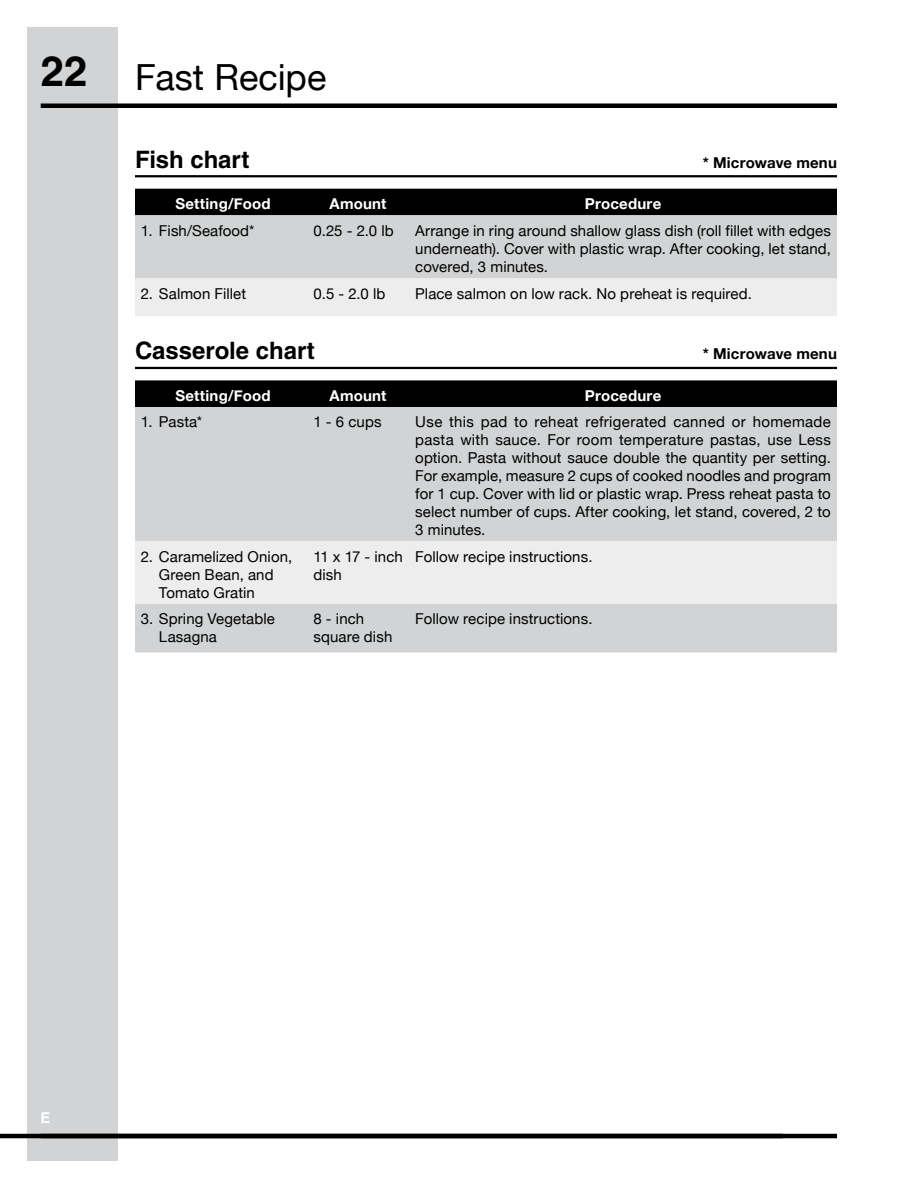
<style>
.page{position:relative;width:918px;height:1188px;background:#fff}
.page>*{position:absolute;margin:0;border:0;box-sizing:border-box;transform-origin:0 0}
.t1{font:36px "Helvetica Neue";color:#000}
.t2{font:700 24px "Helvetica";letter-spacing:-.005em;color:#000}
.t3{font:15px/18px "Helvetica Neue";letter-spacing:.005em;color:#000}
.t4{font:700 15px "Helvetica Neue";letter-spacing:.015em;color:#fff}
.t5{font:700 15px "Helvetica Neue";letter-spacing:.015em;color:#000}
.t6{font:700 15px "Helvetica";color:#fff}
.s1{font-family:"Helvetica";font-weight:700;font-size:42px}
</style>
<div class="page">
<div style="left:27px;top:27px;width:90px;height:1134px;background:#d1d3d4"></div>
<hr style="left:41px;top:104px;width:796px;height:4px;background:#000">
<hr style="left:41px;top:1134px;width:796px;height:4px;background:#000">
<hr style="left:0;top:1134px;width:783px;height:4px;background:#000">
<hr style="left:135px;top:175px;width:702px;height:2px;background:#000">
<hr style="left:135px;top:367px;width:702px;height:2px;background:#000">
<div style="left:135px;top:189px;width:702px;height:26px;background:#000"></div>
<div style="left:135px;top:215px;width:702px;height:63px;background:#d1d3d4"></div>
<div style="left:135px;top:278px;width:702px;height:38px;background:#ededee"></div>
<div style="left:135px;top:380px;width:702px;height:27px;background:#000"></div>
<div style="left:135px;top:407px;width:702px;height:245px;background:#d1d3d4"></div>
<div style="left:135px;top:541px;width:702px;height:63px;background:#ededee"></div>
<h1 class="t1" style="left:41px;top:56px;width:287px"><span class="s1">22</span> Fast Recipe</h1>
<h2 class="t2" style="left:135px;top:144px;width:116px">Fish chart</h2>
<p class="t5" style="left:703px;top:153px;width:136px">* Microwave menu</p>
<p class="t4" style="left:175px;top:195px;width:97px">Setting/Food</p>
<p class="t4" style="left:329px;top:195px;width:59px">Amount</p>
<p class="t4" style="left:585px;top:195px;width:78px">Procedure</p>
<p class="t3" style="left:141px;top:221px;width:115px">1. Fish/Seafood*</p>
<p class="t3" style="left:313px;top:221px;width:82px">0.25 - 2.0 lb</p>
<p class="t3" style="left:415px;top:221px;width:417px;text-align:justify">Arrange in ring around shallow glass dish (roll fillet with edges underneath). Cover with plastic wrap. After cooking, let stand, covered, 3 minutes.</p>
<p class="t3" style="left:141px;top:284px;width:107px">2. Salmon Fillet</p>
<p class="t3" style="left:313px;top:284px;width:73px">0.5 - 2.0 lb</p>
<p class="t3" style="left:415px;top:284px;width:338px">Place salmon on low rack. No preheat is required.</p>
<h2 class="t2" style="left:135px;top:336px;width:181px">Casserole chart</h2>
<p class="t5" style="left:703px;top:345px;width:136px">* Microwave menu</p>
<p class="t4" style="left:175px;top:386px;width:97px">Setting/Food</p>
<p class="t4" style="left:329px;top:386px;width:59px">Amount</p>
<p class="t4" style="left:585px;top:386px;width:78px">Procedure</p>
<p class="t3" style="left:141px;top:413px;width:63px">1. Pasta*</p>
<p class="t3" style="left:313px;top:413px;width:70px">1 - 6 cups</p>
<p class="t3" style="left:415px;top:413px;width:417px;text-align:justify">Use this pad to reheat refrigerated canned or homemade pasta with sauce. For room temperature pastas, use Less option. Pasta without sauce double the quantity per setting.<br>For example, measure 2 cups of cooked noodles and program for 1 cup. Cover with lid or plastic wrap. Press reheat pasta to select number of cups. After cooking, let stand, covered, 2 to 3 minutes.</p>
<p class="t3" style="left:159px;top:547px;width:135px;text-indent:-18px">2. Caramelized Onion,<br>Green Bean, and<br>Tomato Gratin</p>
<p class="t3" style="left:313px;top:547px;width:91px">11 x 17 - inch dish</p>
<p class="t3" style="left:415px;top:547px;width:179px">Follow recipe instructions.</p>
<p class="t3" style="left:159px;top:610px;width:117px;text-indent:-18px">3. Spring Vegetable<br>Lasagna</p>
<p class="t3" style="left:313px;top:610px;width:80px">8 - inch square dish</p>
<p class="t3" style="left:415px;top:610px;width:179px">Follow recipe instructions.</p>
<p class="t6" style="left:40px;top:1108px;width:12px">E</p>
</div>
